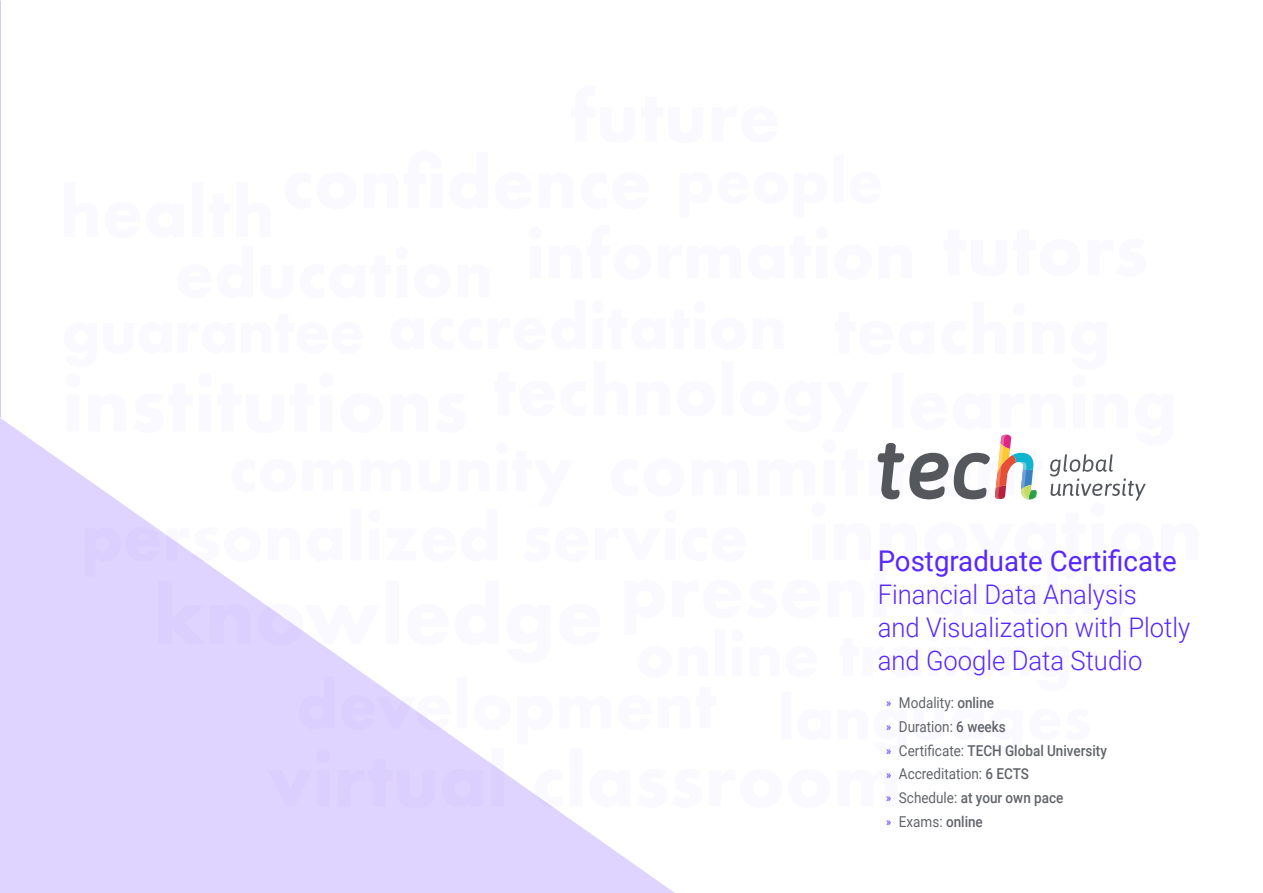
<style>
.page{position:relative;width:1263px;height:893px;background:#fff}
.page>*{position:absolute;margin:0;border:0;box-sizing:border-box;transform-origin:0 0}
.t1{font:28.5px "Roboto";color:#5927ff}
.t2{font:300 27px/33px "Roboto";color:#5927ff;scale:.95 1}
.t3{font:15px/23.7px "Roboto";color:#61646a;scale:.9 1}
.s1{font-size:12px;color:#5927ff}
.s2{font-weight:500}
</style>
<div class="page">
<svg style="left:0;top:418px;width:675px;height:475px;background:#e0d7ff"></svg>
<svg style="left:64px;top:418px;width:1082px;height:390px"></svg>
<h1 class="t1" style="left:878px;top:541px;width:301px">Postgraduate Certificate</h1>
<h2 class="t2" style="left:878px;top:577px;width:331px">Financial Data Analysis<br>and Visualization with Plotly and Google Data Studio</h2>
<p class="t3" style="left:886px;top:690px;width:247px"><span class="s1">»</span> Modality: <span class="s2">online<br></span><span class="s1">»</span> Duration: <span class="s2">6 weeks<br></span><span class="s1">»</span> Certificate: <span class="s2">TECH Global University </span><span class="s1">»</span> Accreditation: <span class="s2">6 ECTS<br></span><span class="s1">»</span> Schedule: <span class="s2">at your own pace<br></span><span class="s1">»</span> Exams: <span class="s2">online</span></p>
</div>
